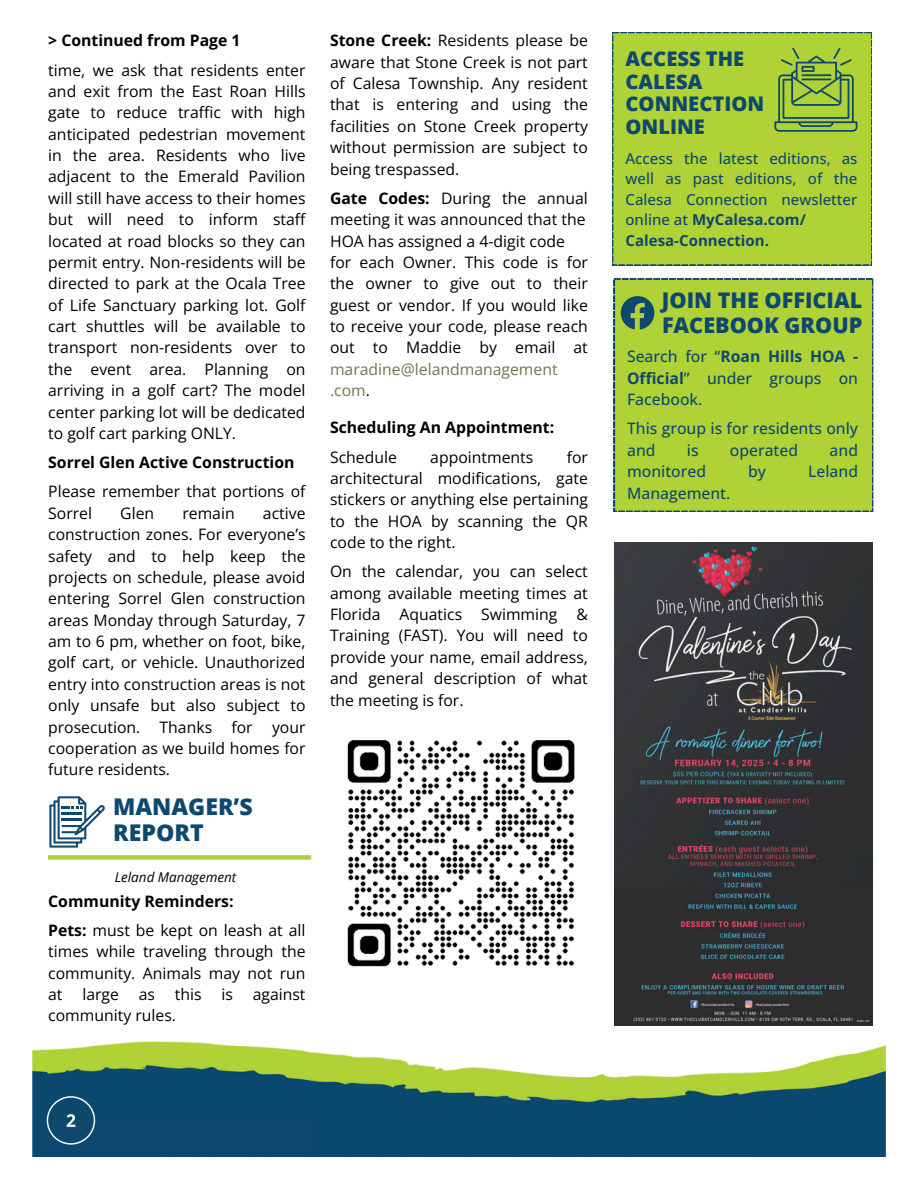
<style>
.page{position:relative;width:918px;height:1188px;background:#fff}
.page>*{position:absolute;margin:0;border:0;box-sizing:border-box;transform-origin:0 0}
.t1{font:800 23.1px/25.8px "Open Sans";color:#0e486e}
.t2{font:800 21.6px/24.8px "Open Sans";color:#0e486e}
.t3{font:800 20.1px/22.8px "Open Sans";color:#0e486e}
.t4{font:15.75px/21.3px "Open Sans";color:#000;text-align:justify}
.t5{font:500 15.75px/21.3px "Open Sans";color:#0e486e;text-align:justify}
.t6{font:700 15.75px/29.2px "Open Sans";color:#000}
.t7{font:500 15px/20.5px "Open Sans";color:#0e486e}
.t8{font:italic 13.5px "Open Sans";color:#000}
.s1{font-weight:700}
.s2{color:#6b794d}
.s3{font-weight:400}
</style>
<div class="page">
<img style="left:32px;top:1042px;width:853px;height:115px">
<div style="left:38px;top:1122px;width:275px;height:28px;background:#0e486e"></div>
<svg style="left:47px;top:1096px;width:48px;height:49px"></svg>
<img style="left:347px;top:740px;width:228px;height:227px">
<img style="left:615px;top:543px;width:257px;height:483px">
<div style="left:614px;top:279px;width:259px;height:233px;background:#b0d237"></div>
<svg style="left:621px;top:296px;width:33px;height:34px"></svg>
<div style="left:612px;top:32px;width:260px;height:233px;background:#b0d237"></div>
<svg style="left:774px;top:47px;width:84px;height:84px;background:#8ab243"></svg>
<svg style="left:49px;top:796px;width:56px;height:52px"></svg>
<div style="left:48px;top:855px;width:263px;height:5px;background:#b0d237"></div>
<h4 class="t6" style="left:48px;top:26px;width:194px">&gt; Continued from Page 1</h4>
<h5 class="t4" style="left:48px;top:59px;width:259px">time, we ask that residents enter and exit from the East Roan Hills gate to reduce traffic with high anticipated pedestrian movement in the area. Residents who live adjacent to the Emerald Pavilion will still have access to their homes but will need to inform staff located at road blocks so they can permit entry. Non-residents will be directed to park at the Ocala Tree of Life Sanctuary parking lot. Golf cart shuttles will be available to transport non-residents over to the event area. Planning on arriving in a golf cart? The model center parking lot will be dedicated to golf cart parking ONLY.</h5>
<h4 class="t6" style="left:48px;top:447px;width:248px">Sorrel Glen Active Construction</h4>
<h5 class="t4" style="left:48px;top:481px;width:259px">Please remember that portions of<br>Sorrel</h5>
<h5 class="t4" style="left:120px;top:502px;width:35px">Glen</h5>
<h5 class="t4" style="left:182px;top:502px;width:54px">remain</h5>
<h5 class="t4" style="left:48px;top:502px;width:259px;text-indent:215px">active construction zones. For everyone’s safety and to help keep the projects on schedule, please avoid entering Sorrel Glen construction areas Monday through Saturday, 7 am to 6 pm, whether on foot, bike, golf cart, or vehicle. Unauthorized entry into construction areas is not only unsafe but also subject to prosecution. Thanks for your cooperation as we build homes for future residents.</h5>
<h5 class="t1" style="left:113px;top:793px;width:141px">MANAGER’S<br>REPORT</h5>
<h5 class="t8" style="left:115px;top:868px;width:123px">Leland Management</h5>
<p class="t6" style="left:48px;top:886px;width:187px">Community Reminders:</p>
<h3 class="t4" style="left:48px;top:919px;width:259px"><span class="s1">Pets:</span> must be kept on leash at all times while traveling through the community. Animals may not run at</h3>
<h3 class="t4" style="left:82px;top:983px;width:38px">large</h3>
<h3 class="t4" style="left:139px;top:983px;width:18px">as</h3>
<h3 class="t4" style="left:175px;top:983px;width:28px">this</h3>
<h3 class="t4" style="left:221px;top:983px;width:13px">is</h3>
<h3 class="t4" style="left:253px;top:983px;width:54px">against</h3>
<h3 class="t4" style="left:48px;top:1005px;width:129px">community rules.</h3>
<p class="t4" style="left:330px;top:30px;width:259px"><span class="s1">Stone Creek:</span> Residents please be aware that Stone Creek is not part of Calesa Township. Any resident that is entering and using the facilities on Stone Creek property without permission are subject to being trespassed.</p>
<p class="t4" style="left:330px;top:187px;width:259px;text-align:left"><span class="s1">Gate Codes:</span> During the annual meeting it was announced that the<br>HOA has assigned a 4-digit code for each Owner. This code is for the owner to give out to their guest or vendor. If you would like to receive your code, please reach out to Maddie by email at <span class="s2">maradine@lelandmanagement .com</span>.</p>
<p class="t6" style="left:330px;top:413px;width:226px">Scheduling An Appointment:<br><span class="s3">Schedule</span></p>
<p class="t4" style="left:330px;top:446px;width:259px;text-indent:237px">for architectural modifications, gate stickers or anything else pertaining to the HOA by scanning the QR code to the right.</p>
<p class="t4" style="left:330px;top:561px;width:259px">On the calendar, you can select among available meeting times at Florida Aquatics Swimming &amp; Training (FAST). You will need to provide your name, email address,</p>
<p class="t4" style="left:330px;top:667px;width:259px">and general description of what the meeting is for.</p>
<p class="t4" style="left:430px;top:446px;width:105px">appointments</p>
<h5 class="t3" style="left:626px;top:47px;width:140px">ACCESS THE<br>CALESA<br>CONNECTION<br>ONLINE</h5>
<h4 class="t7" style="left:626px;top:148px;width:233px">Access the latest editions, as well as past editions, of the<br>Calesa Connection newsletter online at <span class="s1">MyCalesa.com/<br>Calesa-Connection.</span></h4>
<h4 class="t2" style="left:662px;top:288px;width:202px">JOIN THE OFFICIAL<br>FACEBOOK GROUP</h4>
<h5 class="t5" style="left:627px;top:346px;width:233px">Search for “<span class="s1">Roan Hills HOA - Official</span>” under groups on Facebook.</h5>
<h5 class="t5" style="left:627px;top:418px;width:233px">This group is for residents only and</h5>
<h5 class="t5" style="left:687px;top:439px;width:13px">is</h5>
<h5 class="t5" style="left:730px;top:439px;width:70px">operated</h5>
<h5 class="t5" style="left:830px;top:439px;width:30px">and</h5>
<h5 class="t5" style="left:627px;top:460px;width:81px">monitored</h5>
<h5 class="t5" style="left:748px;top:460px;width:19px">by</h5>
<h5 class="t5" style="left:808px;top:460px;width:51px">Leland</h5>
<h5 class="t5" style="left:627px;top:482px;width:105px">Management.</h5>
</div>
